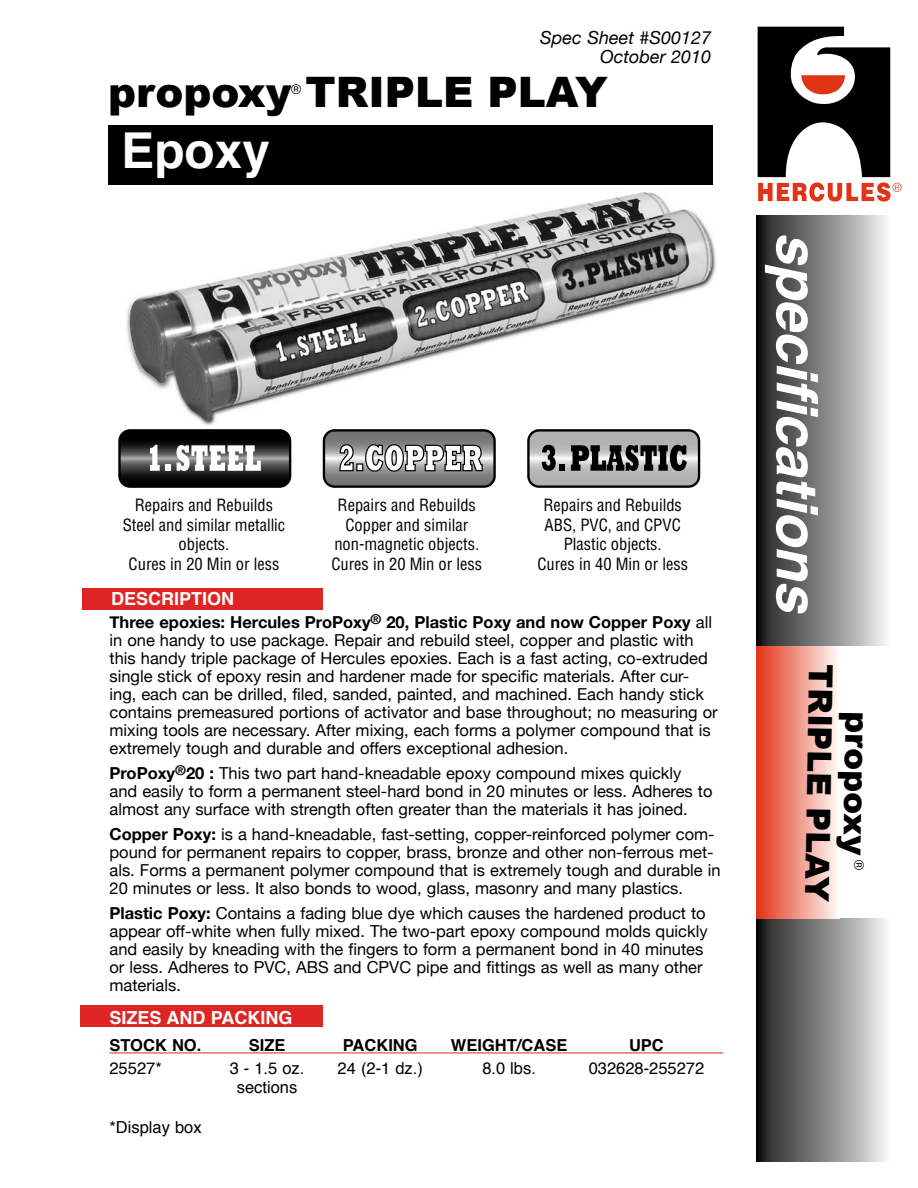
<style>
.page{position:relative;width:918px;height:1188px;background:#fff}
.page>*{position:absolute;margin:0;border:0;box-sizing:border-box;transform-origin:0 0}
.t1{font:700 49.5px "Helvetica";color:#fff}
.t2{font:900 42px "Arial";color:#000}
.t3{font:900 33px/37.5px "Arial";color:#000;text-align:center}
.t4{font:italic 18px/19.5px "Helvetica Neue";color:#000;text-align:right}
.t5{font:700 18px "Helvetica";color:#fff}
.t6{font:16.5px/18px "Helvetica Neue";color:#000}
.t7{font:condensed 16.5px/19.8px "Helvetica";color:#000;text-align:center}
.t8{font:16.5px "Helvetica";color:#000}
.t9{font:700 16.5px "Helvetica";color:#000}
.t10{font:13.5px "Helvetica";color:#000}
.s1{font-weight:700}
</style>
<div class="page">
<div style="left:108px;top:125px;width:605px;height:59px;background:#000"></div>
<hr style="left:110px;top:1053px;width:613px;height:1px;background:#df2524">
<div style="left:80px;top:1005px;width:242px;height:22px;background:#df2524"></div>
<div style="left:82px;top:588px;width:241px;height:22px;background:#df2524"></div>
<div style="left:756px;top:215px;width:134px;height:947px;background:linear-gradient(to right,#181818,#f2f3f3)"></div>
<div style="left:756px;top:647px;width:84px;height:271px;background:linear-gradient(to right,#e03214,#fefaf9)"></div>
<div style="left:837px;top:647px;width:53px;height:271px;background:#fff"></div>
<svg style="left:765px;top:234px;width:53px;height:381px"></svg>
<svg style="left:758px;top:27px;width:144px;height:175px"></svg>
<img style="left:126px;top:192px;width:590px;height:233px">
<svg style="left:119px;top:430px;width:171px;height:57px"></svg>
<div style="left:118px;top:429px;width:173px;height:59px;border:2px solid #000;border-radius:11px"></div>
<svg style="left:324px;top:430px;width:171px;height:57px"></svg>
<div style="left:323px;top:429px;width:173px;height:59px;border:2px solid #000;border-radius:11px"></div>
<svg style="left:528px;top:430px;width:171px;height:57px"></svg>
<div style="left:527px;top:429px;width:173px;height:59px;border:2px solid #000;border-radius:11px"></div>
<svg style="left:150px;top:445px;width:20px;height:26px"></svg>
<svg style="left:177px;top:445px;width:84px;height:26px"></svg>
<svg style="left:339px;top:444px;width:15px;height:28px"></svg>
<div style="left:357px;top:464px;width:6px;height:7px;background:#fff"></div>
<div style="left:356px;top:463px;width:7px;height:8px;border:1px solid #000"></div>
<svg style="left:365px;top:443px;width:118px;height:29px"></svg>
<svg style="left:542px;top:445px;width:14px;height:26px"></svg>
<div style="left:559px;top:464px;width:6px;height:7px;background:#000"></div>
<svg style="left:571px;top:445px;width:116px;height:26px"></svg>
<p class="t4" style="left:540px;top:27px;width:173px">Spec Sheet #S00127<br>October 2010</p>
<h2 class="t2" style="left:108px;top:68px;width:501px">propoxy TRIPLE PLAY</h2>
<p class="t10" style="left:291px;top:78px;width:11px">®</p>
<h1 class="t1" style="left:121px;top:106px;width:150px">Epoxy</h1>
<p class="t7" style="left:123px;top:494px;width:164px">Repairs and Rebuilds<br>Steel and similar metallic objects.<br>Cures in 20 Min or less</p>
<p class="t7" style="left:331px;top:494px;width:152px">Repairs and Rebuilds<br>Copper and similar non-magnetic objects.<br>Cures in 20 Min or less</p>
<p class="t7" style="left:537px;top:494px;width:152px">Repairs and Rebuilds<br>ABS, PVC, and CPVC<br>Plastic objects.<br>Cures in 40 Min or less</p>
<p class="t5" style="left:111px;top:583px;width:125px">DESCRIPTION</p>
<p class="t6" style="left:110px;top:613px;width:610px"><span class="s1">Three epoxies: Hercules ProPoxy</span><sup>®</sup> <span class="s1">20, Plastic Poxy and now Copper Poxy</span> all in one handy to use package. Repair and rebuild steel, copper and plastic with this handy triple package of Hercules epoxies. Each is a fast acting, co-extruded single stick of epoxy resin and hardener made for specific materials. After cur&shy;ing, each can be drilled, filed, sanded, painted, and machined. Each handy stick contains premeasured portions of activator and base throughout; no measuring or mixing tools are necessary. After mixing, each forms a polymer compound that is extremely tough and durable and offers exceptional adhesion.</p>
<p class="t6" style="left:110px;top:764px;width:605px"><span class="s1">ProPoxy</span><sup>®</sup><span class="s1">20 :</span> This two part hand-kneadable epoxy compound mixes quickly and easily to form a permanent steel-hard bond in 20 minutes or less. Adheres to almost any surface with strength often greater than the materials it has joined.</p>
<p class="t6" style="left:110px;top:825px;width:613px"><span class="s1">Copper Poxy:</span> is a hand-kneadable, fast-setting, copper-reinforced polymer com&shy;pound for permanent repairs to copper, brass, bronze and other non-ferrous met&shy;als. Forms a permanent polymer compound that is extremely tough and durable in 20 minutes or less. It also bonds to wood, glass, masonry and many plastics.</p>
<p class="t6" style="left:110px;top:904px;width:600px"><span class="s1">Plastic Poxy:</span> Contains a fading blue dye which causes the hardened product to appear off-white when fully mixed. The two-part epoxy compound molds quickly and easily by kneading with the fingers to form a permanent bond in 40 minutes or less. Adheres to PVC, ABS and CPVC pipe and fittings as well as many other materials.</p>
<p class="t5" style="left:110px;top:1002px;width:185px">SIZES AND PACKING</p>
<p class="t9" style="left:110px;top:1030px;width:93px">STOCK NO.</p>
<p class="t9" style="left:249px;top:1030px;width:38px">SIZE</p>
<p class="t9" style="left:343px;top:1030px;width:76px">PACKING</p>
<p class="t9" style="left:451px;top:1030px;width:118px">WEIGHT/CASE</p>
<p class="t9" style="left:629px;top:1030px;width:36px">UPC</p>
<p class="t8" style="left:109px;top:1054px;width:54px">25527*</p>
<p class="t8" style="left:230px;top:1054px;width:76px">3 - 1.5 oz.</p>
<p class="t8" style="left:338px;top:1054px;width:87px">24 (2-1 dz.)</p>
<p class="t8" style="left:482px;top:1054px;width:55px">8.0 lbs.</p>
<p class="t8" style="left:589px;top:1054px;width:117px">032628-255272</p>
<p class="t8" style="left:237px;top:1073px;width:62px">sections</p>
<p class="t8" style="left:110px;top:1113px;width:94px">*Display box</p>
<h3 class="t3" style="left:877px;top:665px;width:239px;rotate:91deg">propoxy<br>TRIPLE PLAY</h3>
<p class="t10" style="left:871px;top:860px;width:11px;rotate:90deg">®</p>
</div>
